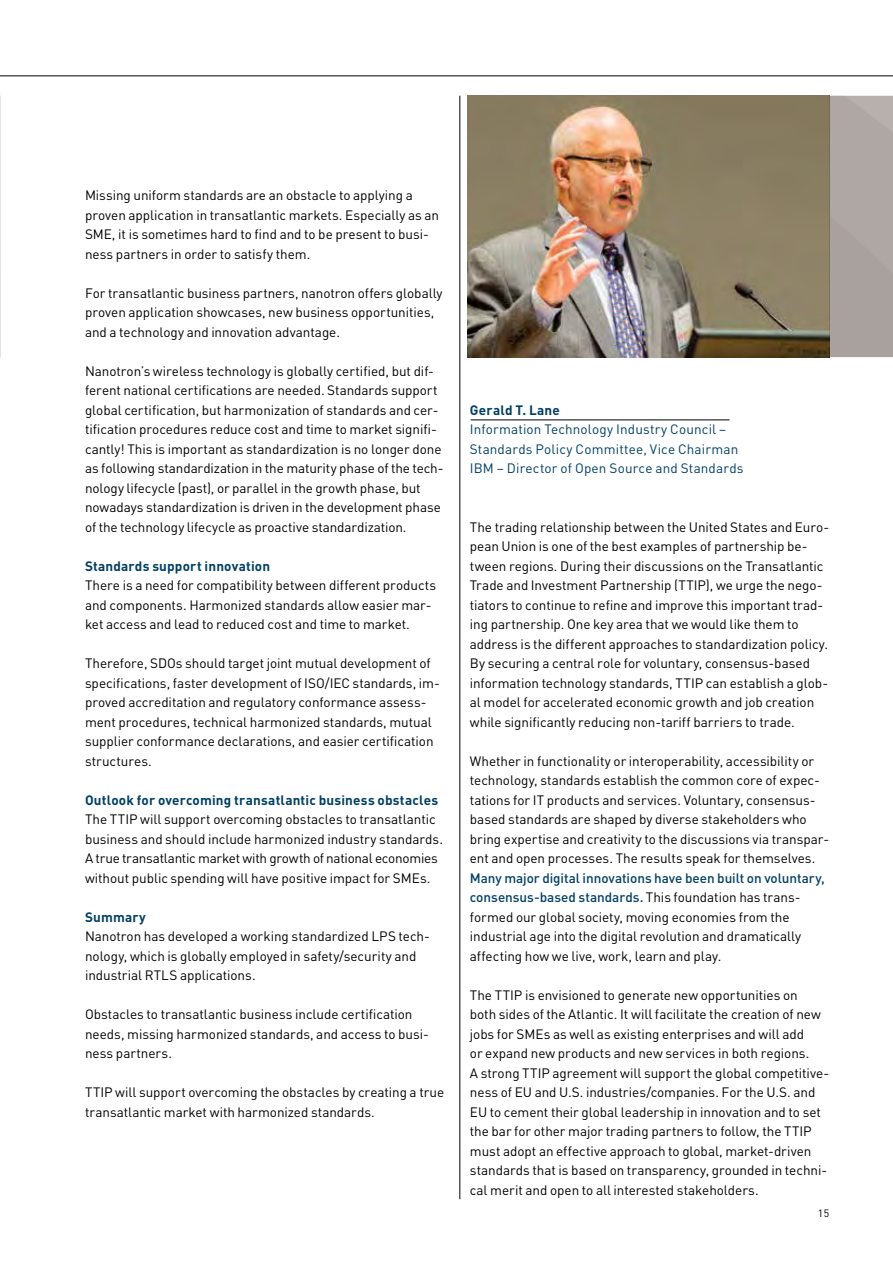
<style>
.page{position:relative;width:893px;height:1263px;background:#fff}
.page>*{position:absolute;margin:0;border:0;box-sizing:border-box;transform-origin:0 0}
.t1{font:13.5px/19.5px "DIN";letter-spacing:-.005em;color:#000}
.t2{font:13.5px/19.5px "DIN";letter-spacing:.01em;color:#004065}
.t3{font:700 13.5px "DIN";letter-spacing:.015em;color:#004065}
.t4{font:10.5px "DIN";color:#000}
.s1{font-weight:500;color:#004065}
</style>
<div class="page">
<img style="left:468px;top:95px;width:425px;height:262px">
<img style="left:0;top:96px;width:1px;height:261px">
<hr style="left:471px;top:420px;width:258px;height:1px;background:#000">
<hr style="left:460px;top:96px;width:1px;height:1103px;background:#000">
<hr style="left:0;top:76px;width:893px;height:1px;background:#000">
<p class="t1" style="left:85px;top:185px;width:356px">Missing uniform standards are an obstacle to applying a proven application in transatlantic markets. Especially as an SME, it is sometimes hard to find and to be present to busi&shy;ness partners in order to satisfy them.</p>
<p class="t1" style="left:85px;top:283px;width:359px">For transatlantic business partners, nanotron offers globally proven application showcases, new business opportunities, and a technology and innovation advantage.</p>
<p class="t1" style="left:85px;top:361px;width:360px">Nanotron’s wireless technology is globally certified, but dif&shy;ferent national certifications are needed. Standards support global certification, but harmonization of standards and cer&shy;tification procedures reduce cost and time to market signifi&shy;cantly! This is important as standardization is no longer done as following standardization in the maturity phase of the tech&shy;nology lifecycle (past), or parallel in the growth phase, but nowadays standardization is driven in the development phase of the technology lifecycle as proactive standardization.</p>
<p class="t3" style="left:85px;top:557px;width:187px">Standards support innovation</p>
<p class="t1" style="left:85px;top:575px;width:353px">There is a need for compatibility between different products and components. Harmonized standards allow easier mar&shy;ket access and lead to reduced cost and time to market.</p>
<p class="t1" style="left:85px;top:653px;width:356px">Therefore, SDOs should target joint mutual development of specifications, faster development of ISO/IEC standards, im&shy;proved accreditation and regulatory conformance assess&shy;ment procedures, technical harmonized standards, mutual supplier conformance declarations, and easier certification structures.</p>
<p class="t3" style="left:85px;top:791px;width:355px">Outlook for overcoming transatlantic business obstacles</p>
<p class="t1" style="left:85px;top:809px;width:359px">The TTIP will support overcoming obstacles to transatlantic business and should include harmonized industry standards.<br>A true transatlantic market with growth of national economies without public spending will have positive impact for SMEs.</p>
<p class="t3" style="left:85px;top:908px;width:62px">Summary</p>
<p class="t1" style="left:85px;top:926px;width:346px">Nanotron has developed a working standardized LPS tech&shy;nology, which is globally employed in safety/security and industrial RTLS applications.</p>
<p class="t1" style="left:85px;top:1004px;width:345px">Obstacles to transatlantic business include certification needs, missing harmonized standards, and access to busi&shy;ness partners.</p>
<p class="t1" style="left:85px;top:1082px;width:361px">TTIP will support overcoming the obstacles by creating a true transatlantic market with harmonized standards.</p>
<p class="t3" style="left:470px;top:401px;width:92px">Gerald T. Lane</p>
<p class="t2" style="left:470px;top:419px;width:275px">Information Technology Industry Council –<br>Standards Policy Committee, Vice Chairman<br>IBM – Director of Open Source and Standards</p>
<p class="t1" style="left:470px;top:517px;width:360px">The trading relationship between the United States and Euro&shy;pean Union is one of the best examples of partnership be&shy;tween regions. During their discussions on the Transatlantic Trade and Investment Partnership (TTIP), we urge the nego&shy;tiators to continue to refine and improve this important trad&shy;ing partnership. One key area that we would like them to address is the different approaches to standardization policy.<br>By securing a central role for voluntary, consensus-based information technology standards, TTIP can establish a glob&shy;al model for accelerated economic growth and job creation while significantly reducing non-tariff barriers to trade.</p>
<p class="t1" style="left:470px;top:751px;width:361px">Whether in functionality or interoperability, accessibility or technology, standards establish the common core of expec&shy;tations for IT products and services. Voluntary, consensus&shy;based standards are shaped by diverse stakeholders who bring expertise and creativity to the discussions via transpar&shy;ent and open processes. The results speak for themselves.</p>
<p class="t1" style="left:470px;top:868px;width:356px"><span class="s1">Many major digital innovations have been built on voluntary, consensus-based standards.</span> This foundation has trans&shy;formed our global society, moving economies from the industrial age into the digital revolution and dramatically affecting how we live, work, learn and play.</p>
<p class="t1" style="left:470px;top:985px;width:361px">The TTIP is envisioned to generate new opportunities on<br>both sides of the Atlantic. It will facilitate the creation of new jobs for SMEs as well as existing enterprises and will add<br>or expand new products and new services in both regions.<br>A strong TTIP agreement will support the global competitive&shy;ness of EU and U.S. industries/companies. For the U.S. and EU to cement their global leadership in innovation and to set the bar for other major trading partners to follow, the TTIP must adopt an effective approach to global, market-driven standards that is based on transparency, grounded in techni&shy;cal merit and open to all interested stakeholders.</p>
<p class="t4" style="left:818px;top:1207px;width:13px">15</p>
</div>
